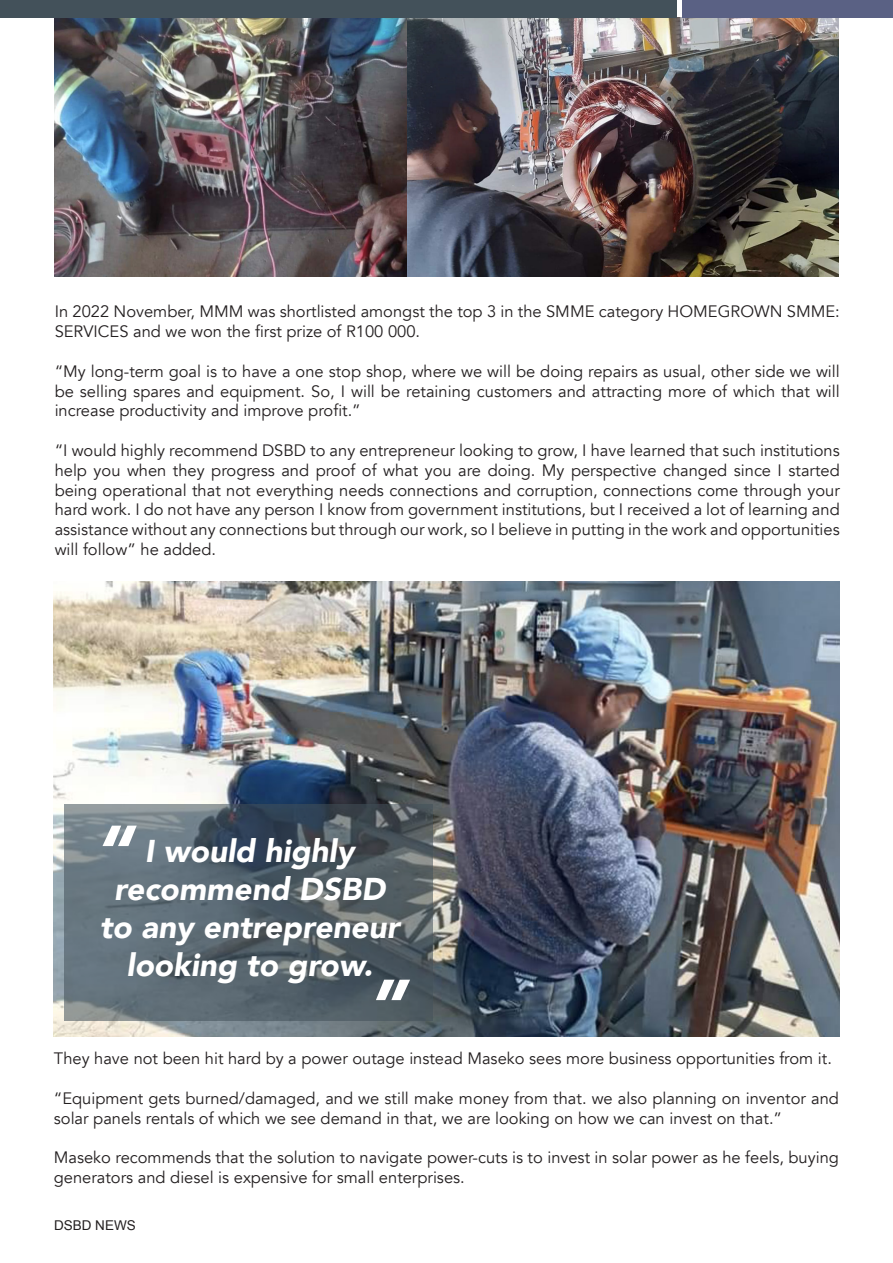
<style>
.page{position:relative;width:893px;height:1263px;background:#fff}
.page>*{position:absolute;margin:0;border:0;box-sizing:border-box;transform-origin:0 0}
.t1{font:italic 900 72.45px "Avenir";color:#fff}
.t2{font:italic 900 31.5px/37.8px "Avenir";color:#fff;text-align:center}
.t3{font:16.5px/19.8px "Avenir";color:#231f20}
.t4{font:13.5px "Arial";color:#231f20}
</style>
<div class="page">
<img style="left:54px;top:581px;width:785px;height:456px">
<img style="left:55px;top:17px;width:352px;height:259px">
<img style="left:407px;top:17px;width:432px;height:259px">
<svg style="left:65px;top:804px;width:368px;height:217px;background:#58656e"></svg>
<div style="left:0;top:0;width:676px;height:17px;background:#43515a"></div>
<div style="left:683px;top:0;width:210px;height:17px;background:#5a6184"></div>
<p class="t3" style="left:55px;top:302px;width:787px">In 2022 November, MMM was shortlisted amongst the top 3 in the SMME category HOMEGROWN SMME:<br>SERVICES and we won the first prize of R100 000.</p>
<p class="t3" style="left:55px;top:361px;width:787px;text-align:justify">“My long-term goal is to have a one stop shop, where we will be doing repairs as usual, other side we will be selling spares and equipment. So, I will be retaining customers and attracting more of which that will increase productivity and improve profit.”</p>
<p class="t3" style="left:55px;top:441px;width:787px;text-align:justify">“I would highly recommend DSBD to any entrepreneur looking to grow, I have learned that such institutions help you when they progress and proof of what you are doing. My perspective changed since I started being operational that not everything needs connections and corruption, connections come through your hard work. I do not have any person I know from government institutions, but I received a lot of learning and assistance without any connections but through our work, so I believe in putting in the work and opportunities will follow” he added.</p>
<p class="t1" style="left:95px;top:792px;width:39px">“</p>
<p class="t2" style="left:100px;top:832px;width:301px">I would highly recommend DSBD to any entrepreneur looking to grow.</p>
<p class="t1" style="left:418px;top:1034px;width:39px;rotate:-180deg">“</p>
<p class="t3" style="left:54px;top:1049px;width:780px">They have not been hit hard by a power outage instead Maseko sees more business opportunities from it.</p>
<p class="t3" style="left:54px;top:1089px;width:787px">“Equipment gets burned/damaged, and we still make money from that. we also planning on inventor and solar panels rentals of which we see demand in that, we are looking on how we can invest on that.”</p>
<p class="t3" style="left:54px;top:1148px;width:787px">Maseko recommends that the solution to navigate power-cuts is to invest in solar power as he feels, buying generators and diesel is expensive for small enterprises.</p>
<p class="t4" style="left:54px;top:1216px;width:83px">DSBD NEWS</p>
</div>
